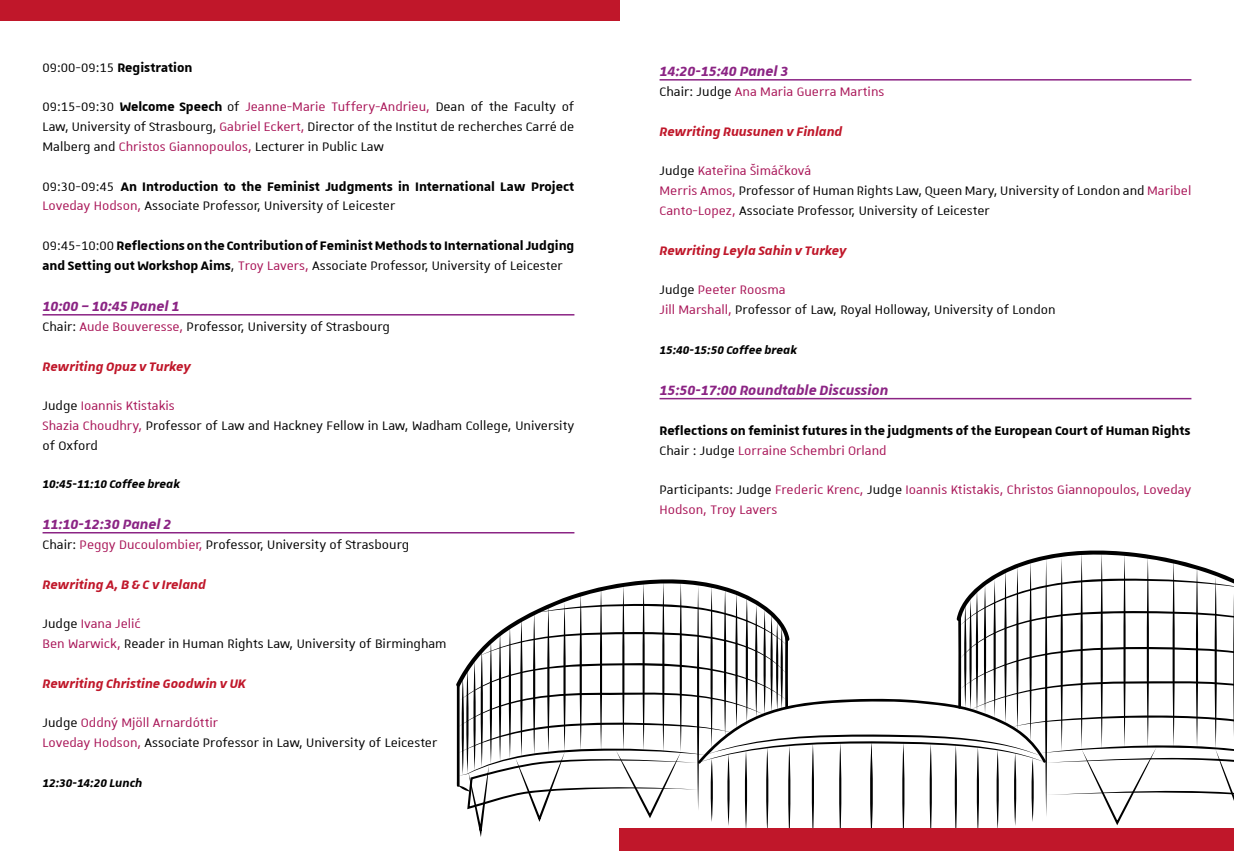
<style>
.page{position:relative;width:1234px;height:851px;background:#fff}
.page>*{position:absolute;margin:0;border:0;box-sizing:border-box;transform-origin:0 0}
.t1{font:italic 700 18px "Unistra A";color:#8b2484}
.t2{font:16.5px/19.8px "Unistra A";color:#000}
.t3{font:700 16.5px/19.8px "Unistra A";color:#000}
.t4{font:16.5px/19.8px "Unistra A";color:#a81356}
.t5{font:italic 700 16.5px "Unistra A";color:#c0172a}
.t6{font:italic 700 15px "Unistra A";color:#000}
.s1{font-weight:400}
.s2{font-weight:700}
.s3{color:#a81356}
.s4{font-weight:400;color:#a81356}
.s5{color:#000}
</style>
<div class="page">
<hr style="left:43px;top:314px;width:531px;height:1px;background:#8b2484">
<hr style="left:43px;top:532px;width:531px;height:1px;background:#8b2484">
<hr style="left:659px;top:79px;width:532px;height:2px;background:#8b2484">
<hr style="left:659px;top:398px;width:532px;height:1px;background:#8b2484">
<svg style="left:456px;top:550px;width:777px;height:287px"></svg>
<div style="left:0;top:0;width:619px;height:20px;background:#c0172a"></div>
<div style="left:619px;top:828px;width:614px;height:22px;background:#c0172a"></div>
<p class="t3" style="left:43px;top:57px;width:151px"><span class="s1">09:00-09:15</span> Registration</p>
<p class="t2" style="left:43px;top:97px;width:533px;text-align:justify">09:15-09:30 <span class="s2">Welcome Speech</span> of <span class="s3">Jeanne-Marie Tuffery-Andrieu,</span> Dean of the Faculty of Law, University of Strasbourg, <span class="s3">Gabriel Eckert,</span> Director of the Institut de recherches Carré de Malberg and <span class="s3">Christos Giannopoulos,</span> Lecturer in Public Law</p>
<p class="t3" style="left:43px;top:176px;width:533px"><span class="s1">09:30-09:45</span> An Introduction to the Feminist Judgments in International Law Project<br><span class="s4">Loveday Hodson,</span> <span class="s1">Associate Professor, University of Leicester</span></p>
<p class="t3" style="left:43px;top:235px;width:533px"><span class="s1">09:45-10:00</span> Reflections on the Contribution of Feminist Methods to International Judging and Setting out Workshop Aims<span class="s1">,</span> <span class="s4">Troy Lavers,</span> <span class="s1">Associate Professor, University of Leicester</span></p>
<p class="t1" style="left:43px;top:296px;width:138px">10:00 – 10:45 Panel 1</p>
<p class="t2" style="left:43px;top:316px;width:349px">Chair: <span class="s3">Aude Bouveresse,</span> Professor, University of Strasbourg</p>
<p class="t5" style="left:43px;top:357px;width:150px">Rewriting Opuz v Turkey</p>
<p class="t2" style="left:43px;top:395px;width:533px">Judge <span class="s3">Ioannis Ktistakis<br>Shazia Choudhry,</span> Professor of Law and Hackney Fellow in Law, Wadham College, University of Oxford</p>
<p class="t6" style="left:43px;top:475px;width:139px">10:45-11:10 Coffee break</p>
<p class="t1" style="left:43px;top:514px;width:130px">11:10-12:30 Panel 2</p>
<p class="t2" style="left:43px;top:534px;width:368px">Chair: <span class="s3">Peggy Ducoulombier,</span> Professor, University of Strasbourg</p>
<p class="t5" style="left:43px;top:575px;width:165px">Rewriting A, B &amp; C v Ireland</p>
<p class="t2" style="left:43px;top:613px;width:405px">Judge <span class="s3">Ivana Jelić<br>Ben Warwick,</span> Reader in Human Rights Law, University of Birmingham</p>
<p class="t5" style="left:43px;top:674px;width:205px">Rewriting Christine Goodwin v UK</p>
<p class="t2" style="left:43px;top:712px;width:396px">Judge <span class="s3">Oddný Mjöll Arnardóttir<br>Loveday Hodson,</span> Associate Professor in Law, University of Leicester</p>
<p class="t6" style="left:43px;top:774px;width:101px">12:30-14:20 Lunch</p>
<p class="t1" style="left:659px;top:62px;width:130px">14:20-15:40 Panel 3</p>
<p class="t4" style="left:659px;top:81px;width:226px"><span class="s5">Chair: Judge</span> Ana Maria Guerra Martins</p>
<p class="t5" style="left:659px;top:122px;width:184px">Rewriting Ruusunen v Finland</p>
<p class="t2" style="left:659px;top:160px;width:533px">Judge <span class="s3">Kateřina Šimáčková<br>Merris Amos,</span> Professor of Human Rights Law, Queen Mary, University of London and <span class="s3">Maribel<br>Canto-Lopez,</span> Associate Professor, University of Leicester</p>
<p class="t5" style="left:659px;top:241px;width:188px">Rewriting Leyla Sahin v Turkey</p>
<p class="t2" style="left:659px;top:279px;width:397px">Judge <span class="s3">Peeter Roosma<br>Jill Marshall,</span> Professor of Law, Royal Holloway, University of London</p>
<p class="t6" style="left:659px;top:341px;width:139px">15:40-15:50 Coffee break</p>
<p class="t1" style="left:659px;top:380px;width:230px">15:50-17:00 Roundtable Discussion</p>
<p class="t3" style="left:659px;top:420px;width:532px">Reflections on feminist futures in the judgments of the European Court of Human Rights<br><span class="s1">Chair : Judge</span> <span class="s4">Lorraine Schembri Orland</span></p>
<p class="t4" style="left:659px;top:479px;width:533px"><span class="s5">Participants: Judge</span> Frederic Krenc, <span class="s5">Judge</span> Ioannis Ktistakis, Christos Giannopoulos, Loveday<br>Hodson, Troy Lavers</p>
</div>
